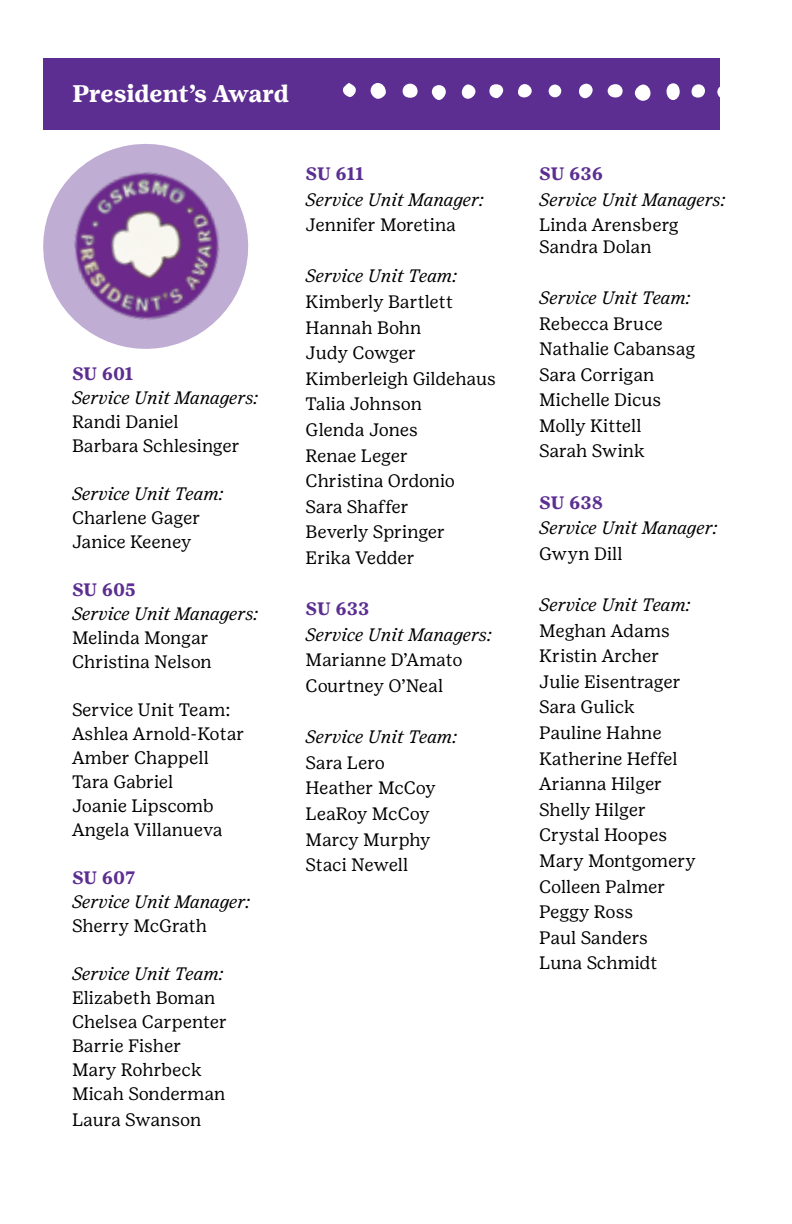
<style>
.page{position:relative;width:792px;height:1224px;background:#fff}
.page>*{position:absolute;margin:0;border:0;box-sizing:border-box;transform-origin:0 0}
.t1{font:700 24px "Girl Scout Text";letter-spacing:-.02em;color:#fff}
.t2{font:18px/25.6px "Girl Scout Text";color:#000}
.t3{font:italic 18px "Girl Scout Text";color:#000}
.t4{font:700 18px "Girl Scout Text";letter-spacing:-.01em;color:#5c2e91}
</style>
<div class="page">
<div style="left:43px;top:58px;width:677px;height:72px;background:#5c2e91"></div>
<div style="left:635px;top:84px;width:16px;height:17px;background:#fff;border-radius:50%"></div>
<div style="left:370px;top:83px;width:16px;height:16px;background:#fff;border-radius:7px"></div>
<div style="left:667px;top:83px;width:13px;height:17px;background:#fff;border-radius:50%"></div>
<div style="left:403px;top:84px;width:15px;height:14px;background:#fff;border-radius:50%"></div>
<div style="left:432px;top:85px;width:14px;height:15px;background:#fff;border-radius:50%"></div>
<div style="left:608px;top:84px;width:15px;height:14px;background:#fff;border-radius:50%"></div>
<div style="left:579px;top:84px;width:14px;height:14px;background:#fff;border-radius:6px"></div>
<svg style="left:717px;top:86px;width:3px;height:12px"></svg>
<svg style="left:462px;top:84px;width:14px;height:15px"></svg>
<div style="left:489px;top:84px;width:14px;height:14px;background:#fff;border-radius:50%"></div>
<svg style="left:518px;top:84px;width:14px;height:14px"></svg>
<div style="left:691px;top:84px;width:14px;height:14px;background:#fff;border-radius:50%"></div>
<svg style="left:343px;top:83px;width:13px;height:14px"></svg>
<div style="left:549px;top:84px;width:12px;height:13px;background:#fff;border-radius:50%"></div>
<svg style="left:43px;top:144px;width:137px;height:121px"></svg>
<img style="left:45px;top:150px;width:204px;height:199px">
<h1 class="t1" style="left:72px;top:80px;width:219px">President’s Award</h1>
<p class="t4" style="left:72px;top:363px;width:63px">SU 601</p>
<p class="t3" style="left:72px;top:388px;width:188px">Service Unit Managers:</p>
<p class="t2" style="left:72px;top:410px;width:169px;line-height:24px">Randi Daniel<br>Barbara Schlesinger</p>
<p class="t3" style="left:72px;top:484px;width:153px">Service Unit Team:</p>
<p class="t2" style="left:72px;top:506px;width:130px;line-height:24px">Charlene Gager<br>Janice Keeney</p>
<p class="t4" style="left:72px;top:579px;width:66px">SU 605</p>
<p class="t3" style="left:72px;top:604px;width:188px">Service Unit Managers:</p>
<p class="t2" style="left:72px;top:626px;width:141px;line-height:24px">Melinda Mongar<br>Christina Nelson</p>
<p class="t2" style="left:72px;top:698px;width:174px;line-height:24px">Service Unit Team:<br>Ashlea Arnold-Kotar<br>Amber Chappell<br>Tara Gabriel<br>Joanie Lipscomb<br>Angela Villanueva</p>
<p class="t4" style="left:72px;top:867px;width:65px">SU 607</p>
<p class="t3" style="left:72px;top:892px;width:180px">Service Unit Manager:</p>
<p class="t2" style="left:72px;top:913px;width:137px">Sherry McGrath</p>
<p class="t3" style="left:72px;top:964px;width:153px">Service Unit Team:</p>
<p class="t2" style="left:72px;top:986px;width:157px;line-height:24.4px">Elizabeth Boman<br>Chelsea Carpenter<br>Barrie Fisher<br>Mary Rohrbeck<br>Micah Sonderman<br>Laura Swanson</p>
<p class="t4" style="left:306px;top:163px;width:60px">SU 611</p>
<p class="t3" style="left:306px;top:189px;width:180px">Service Unit Manager:</p>
<p class="t2" style="left:306px;top:212px;width:152px">Jennifer Moretina</p>
<p class="t3" style="left:306px;top:266px;width:153px">Service Unit Team:</p>
<p class="t2" style="left:306px;top:289px;width:192px">Kimberly Bartlett<br>Hannah Bohn<br>Judy Cowger<br>Kimberleigh Gildehaus<br>Talia Johnson<br>Glenda Jones<br>Renae Leger<br>Christina Ordonio<br>Sara Shaffer<br>Beverly Springer<br>Erika Vedder</p>
<p class="t4" style="left:306px;top:598px;width:65px">SU 633</p>
<p class="t3" style="left:306px;top:624px;width:188px">Service Unit Managers:</p>
<p class="t2" style="left:306px;top:647px;width:158px">Marianne D’Amato<br>Courtney O’Neal</p>
<p class="t3" style="left:306px;top:727px;width:153px">Service Unit Team:</p>
<p class="t2" style="left:306px;top:750px;width:132px">Sara Lero<br>Heather McCoy<br>LeaRoy McCoy<br>Marcy Murphy<br>Staci Newell</p>
<p class="t4" style="left:539px;top:163px;width:66px">SU 636</p>
<p class="t3" style="left:539px;top:189px;width:188px">Service Unit Managers:</p>
<p class="t2" style="left:539px;top:214px;width:141px;line-height:21.6px">Linda Arensberg<br>Sandra Dolan</p>
<p class="t3" style="left:539px;top:287px;width:153px">Service Unit Team:</p>
<p class="t2" style="left:539px;top:311px;width:158px">Rebecca Bruce<br>Nathalie Cabansag<br>Sara Corrigan<br>Michelle Dicus<br>Molly Kittell<br>Sarah Swink</p>
<p class="t4" style="left:539px;top:492px;width:65px">SU 638</p>
<p class="t3" style="left:539px;top:518px;width:180px">Service Unit Manager:</p>
<p class="t2" style="left:539px;top:541px;width:85px">Gwyn Dill</p>
<p class="t3" style="left:539px;top:595px;width:153px">Service Unit Team:</p>
<p class="t2" style="left:539px;top:618px;width:158px">Meghan Adams<br>Kristin Archer<br>Julie Eisentrager<br>Sara Gulick<br>Pauline Hahne<br>Katherine Heffel<br>Arianna Hilger<br>Shelly Hilger<br>Crystal Hoopes<br>Mary Montgomery<br>Colleen Palmer<br>Peggy Ross<br>Paul Sanders<br>Luna Schmidt</p>
</div>
